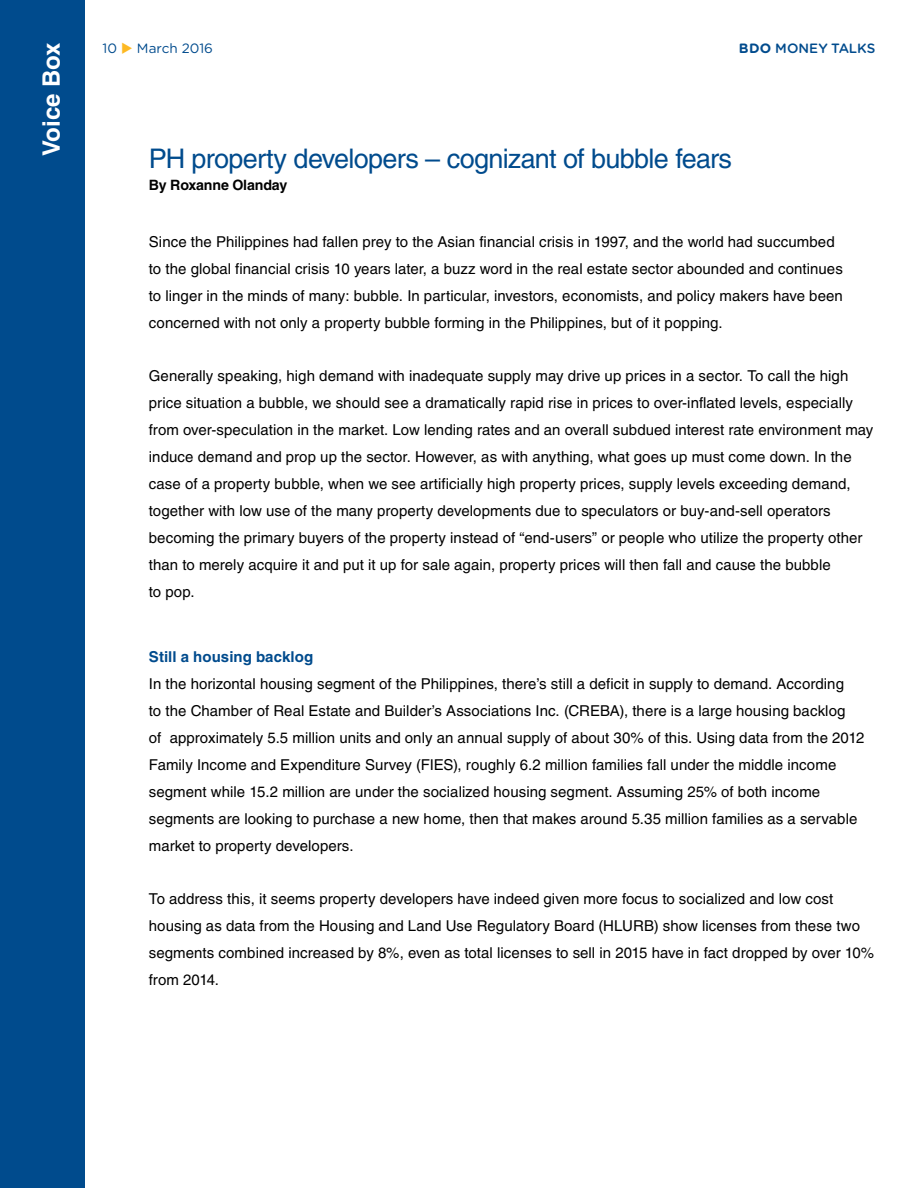
<style>
.page{position:relative;width:918px;height:1188px;background:#fff}
.page>*{position:absolute;margin:0;border:0;box-sizing:border-box;transform-origin:0 0}
.t1{font:27px "Helvetica LT Std";letter-spacing:-.025em;color:#004b8d}
.t2{font:700 24px "Helvetica LT Std";letter-spacing:-.005em;color:#fff}
.t3{font:15px/27px "Helvetica LT Std";letter-spacing:.005em;color:#000}
.t4{font:700 15px "Helvetica LT Std";letter-spacing:.005em;color:#004b8d}
.t5{font:700 14.25px "Helvetica LT Std";letter-spacing:-.015em;color:#000}
.t6{font:500 13.5px "Gotham Rounded";color:#004b8d}
.t7{font:13.5px "Gotham Rounded";color:#004b8d}
.s1{color:#fdb924}
.s2{font-weight:700}
</style>
<div class="page">
<div style="left:0;top:0;width:85px;height:1188px;background:#004b8d"></div>
<h2 class="t2" style="left:37px;top:156px;width:115px;rotate:-90deg">Voice Box</h2>
<p class="t7" style="left:103px;top:39px;width:112px">10 <span class="s1">◆</span> March 2016</p>
<p class="t6" style="left:739px;top:38px;width:138px"><span class="s2">BDO</span> MONEY TALKS</p>
<h1 class="t1" style="left:149px;top:143px;width:585px">PH property developers – cognizant of bubble fears</h1>
<p class="t5" style="left:149px;top:176px;width:140px">By Roxanne Olanday</p>
<p class="t3" style="left:149px;top:229px;width:696px">Since the Philippines had fallen prey to the Asian financial crisis in 1997, and the world had succumbed to the global financial crisis 10 years later, a buzz word in the real estate sector abounded and continues to linger in the minds of many: bubble. In particular, investors, economists, and policy makers have been concerned with not only a property bubble forming in the Philippines, but of it popping.</p>
<p class="t3" style="left:149px;top:362px;width:726px">Generally speaking, high demand with inadequate supply may drive up prices in a sector. To call the high price situation a bubble, we should see a dramatically rapid rise in prices to over-inflated levels, especially from over-speculation in the market. Low lending rates and an overall subdued interest rate environment may induce demand and prop up the sector. However, as with anything, what goes up must come down. In the case of a property bubble, when we see artificially high property prices, supply levels exceeding demand, together with low use of the many property developments due to speculators or buy-and-sell operators becoming the primary buyers of the property instead of “end-users” or people who utilize the property other than to merely acquire it and put it up for sale again, property prices will then fall and cause the bubble<br>to pop.</p>
<p class="t4" style="left:149px;top:648px;width:166px">Still a housing backlog</p>
<p class="t3" style="left:149px;top:670px;width:717px">In the horizontal housing segment of the Philippines, there’s still a deficit in supply to demand. According<br>to the Chamber of Real Estate and Builder’s Associations Inc. (CREBA), there is a large housing backlog<br>of approximately 5.5 million units and only an annual supply of about 30% of this. Using data from the 2012<br>Family Income and Expenditure Survey (FIES), roughly 6.2 million families fall under the middle income segment while 15.2 million are under the socialized housing segment. Assuming 25% of both income segments are looking to purchase a new home, then that makes around 5.35 million families as a servable market to property developers.</p>
<p class="t3" style="left:149px;top:885px;width:727px">To address this, it seems property developers have indeed given more focus to socialized and low cost housing as data from the Housing and Land Use Regulatory Board (HLURB) show licenses from these two segments combined increased by 8%, even as total licenses to sell in 2015 have in fact dropped by over 10% from 2014.</p>
</div>
